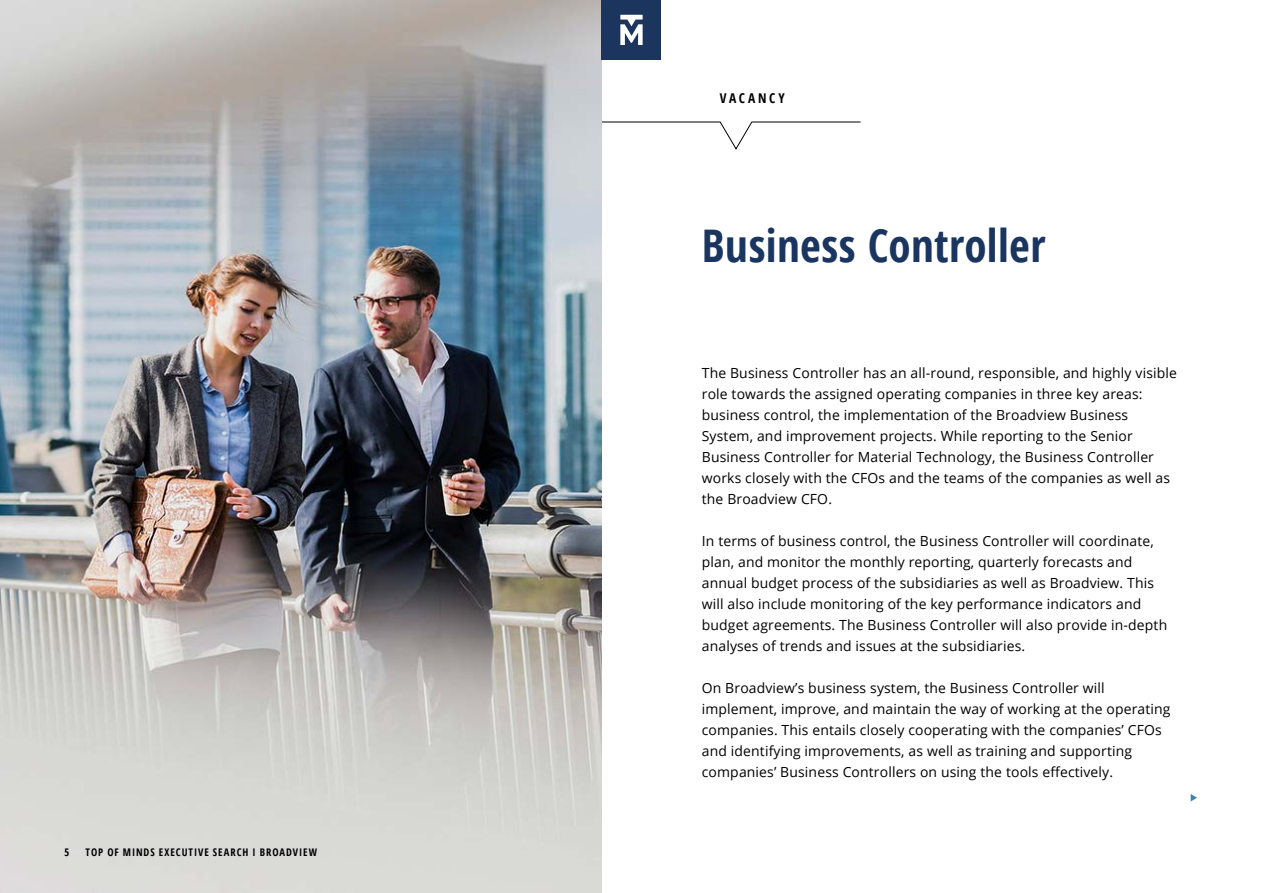
<style>
.page{position:relative;width:1263px;height:893px;background:#fff}
.page>*{position:absolute;margin:0;border:0;box-sizing:border-box;transform-origin:0 0}
.t1{font:700 condensed 45px "Open Sans";letter-spacing:.01em;color:#1a355f}
.t2{font:13.95px/21px "Open Sans";letter-spacing:.01em;color:#000}
.t3{font:700 condensed 13.5px "Open Sans";letter-spacing:.205em;color:#000}
.t4{font:700 condensed 10.5px "Open Sans";letter-spacing:.095em;color:#000}
</style>
<div class="page">
<svg style="left:601px;top:122px;width:260px;height:28px"></svg>
<img style="left:0;top:0;width:601px;height:893px">
<svg style="left:1191px;top:794px;width:6px;height:7px"></svg>
<div style="left:601px;top:0;width:60px;height:60px;background:#1c355e"></div>
<svg style="left:620px;top:15px;width:23px;height:30px"></svg>
<p class="t4" style="left:64px;top:845px;width:6px">5</p>
<p class="t4" style="left:86px;top:845px;width:233px">TOP OF MINDS EXECUTIVE SEARCH I BROADVIEW</p>
<p class="t3" style="left:720px;top:89px;width:66px">VACANCY</p>
<h1 class="t1" style="left:702px;top:215px;width:345px">Business Controller</h1>
<p class="t2" style="left:702px;top:362px;width:477px">The Business Controller has an all-round, responsible, and highly visible role towards the assigned operating companies in three key areas: business control, the implementation of the Broadview Business System, and improvement projects. While reporting to the Senior Business Controller for Material Technology, the Business Controller works closely with the CFOs and the teams of the companies as well as the Broadview CFO.</p>
<p class="t2" style="left:702px;top:530px;width:467px">In terms of business control, the Business Controller will coordinate, plan, and monitor the monthly reporting, quarterly forecasts and annual budget process of the subsidiaries as well as Broadview. This will also include monitoring of the key performance indicators and budget agreements. The Business Controller will also provide in-depth analyses of trends and issues at the subsidiaries.</p>
<p class="t2" style="left:702px;top:677px;width:470px">On Broadview’s business system, the Business Controller will implement, improve, and maintain the way of working at the operating companies. This entails closely cooperating with the companies’ CFOs and identifying improvements, as well as training and supporting companies’ Business Controllers on using the tools effectively.</p>
</div>
